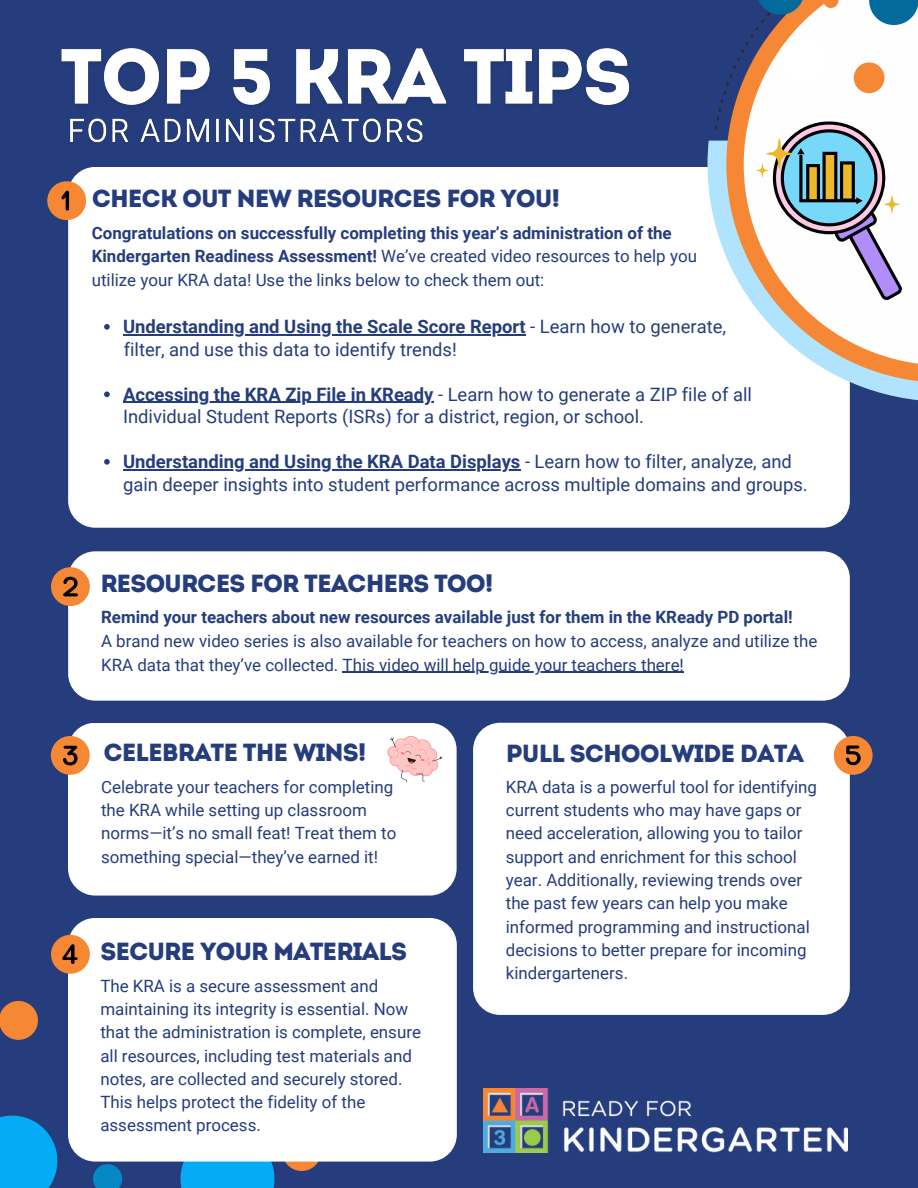
<style>
.page{position:relative;width:918px;height:1188px;background:#253d7d}
.page>*{position:absolute;margin:0;border:0;box-sizing:border-box;transform-origin:0 0}
.t1{font:24.75px "Intro";letter-spacing:-.045em;color:#253d7d}
.t2{font:18.45px/22.5px "Roboto";color:#253d7d}
.t3{font:700 18.45px "Roboto";color:#253d7d}
.t4{font:16.95px/23.2px "Roboto";color:#253d7d}
.t5{font:700 16.95px "Roboto";color:#253d7d}
.s1{font-weight:700}
.s2{font-weight:400}
</style>
<div class="page">
<div style="left:68px;top:167px;width:782px;height:361px;background:#fff;border-radius:27px"></div>
<svg style="left:708px;top:141px;width:210px;height:260px"></svg>
<svg style="left:726px;top:300px;width:192px;height:83px"></svg>
<svg style="left:748px;top:300px;width:170px;height:61px"></svg>
<svg style="left:0;top:1116px;width:57px;height:72px;background:#089ee6"></svg>
<div style="left:181px;top:1162px;width:93px;height:26px;background:#05abf5"></div>
<svg style="left:0;top:1001px;width:38px;height:39px"></svg>
<svg style="left:93px;top:1164px;width:29px;height:24px"></svg>
<svg style="left:285px;top:1162px;width:33px;height:9px"></svg>
<div style="left:473px;top:723px;width:377px;height:292px;background:#fff;border-radius:27px"></div>
<div style="left:68px;top:723px;width:389px;height:173px;background:#fff;border-radius:27px"></div>
<svg style="left:387px;top:736px;width:56px;height:47px"></svg>
<svg style="left:715px;top:0;width:203px;height:300px"></svg>
<div style="left:47px;top:181px;width:39px;height:39px;background:#f58735;border-radius:50%"></div>
<svg style="left:61px;top:191px;width:8px;height:20px"></svg>
<div style="left:51px;top:736px;width:39px;height:39px;background:#f58735;border-radius:50%"></div>
<svg style="left:63px;top:746px;width:15px;height:19px"></svg>
<div style="left:834px;top:736px;width:39px;height:39px;background:#f58735;border-radius:50%"></div>
<svg style="left:846px;top:746px;width:15px;height:19px"></svg>
<div style="left:68px;top:918px;width:389px;height:244px;background:#fff;border-radius:27px"></div>
<div style="left:51px;top:935px;width:39px;height:39px;background:#f58735;border-radius:50%"></div>
<svg style="left:62px;top:944px;width:16px;height:20px"></svg>
<div style="left:68px;top:551px;width:782px;height:150px;background:#fff;border-radius:27px"></div>
<div style="left:51px;top:567px;width:39px;height:39px;background:#f58735;border-radius:50%"></div>
<svg style="left:63px;top:577px;width:15px;height:19px"></svg>
<img style="left:484px;top:1088px;width:363px;height:64px">
<img style="left:61px;top:48px;width:569px;height:58px">
<img style="left:70px;top:118px;width:353px;height:25px">
<svg style="left:104px;top:324px;width:6px;height:6px"></svg>
<hr style="left:123px;top:334px;width:403px;height:1px;background:#253d7d">
<svg style="left:104px;top:392px;width:6px;height:5px"></svg>
<hr style="left:123px;top:402px;width:311px;height:1px;background:#253d7d">
<svg style="left:104px;top:459px;width:6px;height:6px"></svg>
<hr style="left:123px;top:469px;width:397px;height:1px;background:#253d7d">
<hr style="left:343px;top:672px;width:341px;height:1px;background:#253d7d">
<p class="t1" style="left:92px;top:188px;width:470px">CHECK OUT NEW RESOURCES FOR YOU!</p>
<p class="t5" style="left:92px;top:223px;width:582px">Congratulations on successfully completing this year’s administration of the</p>
<h3 class="t4" style="left:92px;top:245px;width:607px"><span class="s1">Kindergarten Readiness Assessment!</span> We’ve created video resources to help you</h3>
<p class="t4" style="left:92px;top:268px;width:454px">utilize your KRA data! Use the links below to check them out:</p>
<p class="t3" style="left:123px;top:316px;width:605px">Understanding and Using the Scale Score Report <span class="s2">- Learn how to generate,</span></p>
<p class="t2" style="left:124px;top:338px;width:335px">filter, and use this data to identify trends!</p>
<p class="t2" style="left:123px;top:383px;width:630px"><span class="s1">Accessing the KRA Zip File in KReady</span> - Learn how to generate a ZIP file of all<br>Individual Student Reports (ISRs) for a district, region, or school.</p>
<p class="t2" style="left:123px;top:450px;width:686px"><span class="s1">Understanding and Using the KRA Data Displays</span> - Learn how to filter, analyze, and gain deeper insights into student performance across multiple domains and groups.</p>
<p class="t1" style="left:100px;top:574px;width:395px">RESOURCES FOR TEACHERS TOO!</p>
<h3 class="t5" style="left:101px;top:608px;width:693px">Remind your teachers about new resources available just for them in the KReady PD portal!</h3>
<p class="t4" style="left:101px;top:629px;width:718px;line-height:23.7px">A brand new video series is also available for teachers on how to access, analyze and utilize the<br>KRA data that they’ve collected. This video will help guide your teachers there!</p>
<p class="t1" style="left:103px;top:743px;width:265px">CELEBRATE THE WINS!</p>
<p class="t1" style="left:506px;top:743px;width:300px">PULL SCHOOLWIDE DATA</p>
<h3 class="t4" style="left:506px;top:775px;width:313px">KRA data is a powerful tool for identifying current students who may have gaps or need acceleration, allowing you to tailor support and enrichment for this school year. Additionally, reviewing trends over the past few years can help you make informed programming and instructional decisions to better prepare for incoming kindergarteners.</h3>
<p class="t4" style="left:101px;top:775px;width:297px">Celebrate your teachers for completing the KRA while setting up classroom norms—it’s no small feat! Treat them to something special—they’ve earned it!</p>
<p class="t1" style="left:100px;top:942px;width:308px">SECURE YOUR MATERIALS</p>
<p class="t4" style="left:100px;top:974px;width:322px">The KRA is a secure assessment and maintaining its integrity is essential. Now that the administration is complete, ensure all resources, including test materials and notes, are collected and securely stored.<br>This helps protect the fidelity of the assessment process.</p>
</div>
